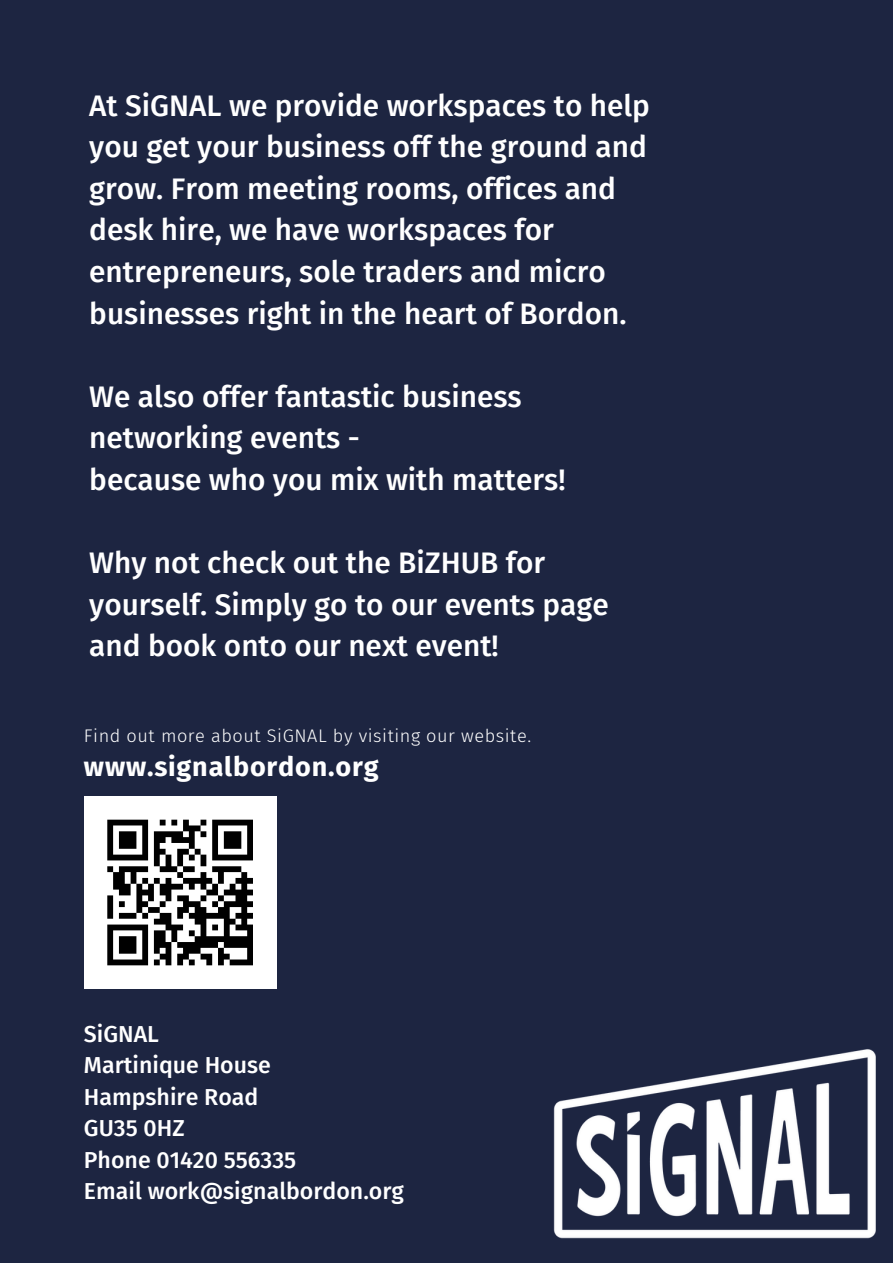
<style>
.page{position:relative;width:893px;height:1264px;background:#fff}
.page>*{position:absolute;margin:0;border:0;box-sizing:border-box;transform-origin:0 0}
.t1{font:500 29.7px/41.5px "Fira Sans";color:#fff}
.t2{font:700 27px "Fira Sans";letter-spacing:.03em;color:#fff}
.t3{font:500 23.1px "Fira Sans";color:#fff}
.t4{font:300 18.15px "Fira Sans";letter-spacing:.03em;color:#fff}
</style>
<div class="page">
<div style="left:0;top:0;width:892px;height:1262px;background:#1d2541"></div>
<img style="left:553px;top:1049px;width:323px;height:190px">
<div style="left:84px;top:796px;width:192px;height:192px;background:#fff"></div>
<div style="left:107px;top:819px;width:41px;height:6px;background:#000"></div>
<svg style="left:160px;top:819px;width:5px;height:6px"></svg>
<svg style="left:171px;top:819px;width:6px;height:6px"></svg>
<svg style="left:183px;top:819px;width:6px;height:6px"></svg>
<svg style="left:200px;top:819px;width:6px;height:6px"></svg>
<div style="left:212px;top:819px;width:41px;height:6px;background:#000"></div>
<div style="left:183px;top:825px;width:17px;height:6px;background:#000"></div>
<div style="left:119px;top:831px;width:17px;height:6px;background:#000"></div>
<div style="left:154px;top:831px;width:29px;height:6px;background:#000"></div>
<svg style="left:189px;top:831px;width:17px;height:6px"></svg>
<div style="left:224px;top:831px;width:17px;height:6px;background:#000"></div>
<div style="left:119px;top:837px;width:17px;height:6px;background:#000"></div>
<div style="left:154px;top:837px;width:11px;height:6px;background:#000"></div>
<div style="left:171px;top:837px;width:24px;height:6px;background:#000"></div>
<div style="left:224px;top:837px;width:17px;height:6px;background:#000"></div>
<div style="left:119px;top:843px;width:17px;height:5px;background:#000"></div>
<svg style="left:154px;top:843px;width:6px;height:5px"></svg>
<div style="left:224px;top:843px;width:17px;height:5px;background:#000"></div>
<svg style="left:107px;top:825px;width:6px;height:29px"></svg>
<svg style="left:142px;top:825px;width:6px;height:29px"></svg>
<div style="left:154px;top:848px;width:11px;height:6px;background:#000"></div>
<div style="left:177px;top:848px;width:12px;height:6px;background:#000"></div>
<svg style="left:212px;top:825px;width:6px;height:29px"></svg>
<svg style="left:247px;top:825px;width:6px;height:29px"></svg>
<div style="left:107px;top:854px;width:41px;height:6px;background:#000"></div>
<div style="left:212px;top:854px;width:41px;height:6px;background:#000"></div>
<svg style="left:154px;top:854px;width:17px;height:12px"></svg>
<svg style="left:177px;top:854px;width:6px;height:12px"></svg>
<svg style="left:189px;top:843px;width:17px;height:23px"></svg>
<svg style="left:107px;top:866px;width:6px;height:6px"></svg>
<div style="left:119px;top:866px;width:29px;height:6px;background:#000"></div>
<div style="left:160px;top:866px;width:17px;height:6px;background:#000"></div>
<div style="left:183px;top:866px;width:12px;height:6px;background:#000"></div>
<div style="left:212px;top:866px;width:29px;height:6px;background:#000"></div>
<div style="left:113px;top:872px;width:12px;height:6px;background:#000"></div>
<svg style="left:177px;top:872px;width:6px;height:6px"></svg>
<div style="left:113px;top:878px;width:12px;height:5px;background:#000"></div>
<div style="left:183px;top:878px;width:29px;height:5px;background:#000"></div>
<div style="left:235px;top:878px;width:18px;height:5px;background:#000"></div>
<div style="left:113px;top:883px;width:18px;height:6px;background:#000"></div>
<svg style="left:131px;top:872px;width:40px;height:17px"></svg>
<div style="left:160px;top:883px;width:23px;height:6px;background:#000"></div>
<svg style="left:189px;top:872px;width:17px;height:17px"></svg>
<svg style="left:212px;top:872px;width:12px;height:17px"></svg>
<svg style="left:230px;top:883px;width:5px;height:6px"></svg>
<svg style="left:241px;top:872px;width:6px;height:17px"></svg>
<div style="left:119px;top:889px;width:12px;height:6px;background:#000"></div>
<div style="left:136px;top:889px;width:18px;height:6px;background:#000"></div>
<div style="left:160px;top:889px;width:11px;height:6px;background:#000"></div>
<div style="left:206px;top:889px;width:12px;height:6px;background:#000"></div>
<div style="left:224px;top:889px;width:29px;height:6px;background:#000"></div>
<svg style="left:136px;top:895px;width:6px;height:6px"></svg>
<svg style="left:148px;top:895px;width:6px;height:6px"></svg>
<div style="left:177px;top:895px;width:12px;height:6px;background:#000"></div>
<svg style="left:200px;top:895px;width:6px;height:6px"></svg>
<div style="left:235px;top:895px;width:12px;height:6px;background:#000"></div>
<svg style="left:119px;top:901px;width:6px;height:6px"></svg>
<div style="left:136px;top:901px;width:12px;height:6px;background:#000"></div>
<svg style="left:160px;top:895px;width:11px;height:12px"></svg>
<div style="left:183px;top:901px;width:17px;height:6px;background:#000"></div>
<svg style="left:212px;top:895px;width:12px;height:12px"></svg>
<div style="left:224px;top:901px;width:29px;height:6px;background:#000"></div>
<div style="left:148px;top:907px;width:12px;height:5px;background:#000"></div>
<div style="left:177px;top:907px;width:12px;height:5px;background:#000"></div>
<div style="left:195px;top:907px;width:11px;height:5px;background:#000"></div>
<div style="left:218px;top:907px;width:12px;height:5px;background:#000"></div>
<svg style="left:241px;top:907px;width:6px;height:5px"></svg>
<svg style="left:107px;top:895px;width:6px;height:23px"></svg>
<div style="left:119px;top:912px;width:17px;height:6px;background:#000"></div>
<svg style="left:136px;top:907px;width:12px;height:11px"></svg>
<div style="left:160px;top:912px;width:11px;height:6px;background:#000"></div>
<svg style="left:177px;top:912px;width:6px;height:6px"></svg>
<div style="left:189px;top:912px;width:41px;height:6px;background:#000"></div>
<div style="left:235px;top:912px;width:18px;height:6px;background:#000"></div>
<div style="left:154px;top:918px;width:17px;height:6px;background:#000"></div>
<div style="left:195px;top:918px;width:11px;height:6px;background:#000"></div>
<div style="left:224px;top:918px;width:11px;height:6px;background:#000"></div>
<svg style="left:241px;top:918px;width:6px;height:6px"></svg>
<div style="left:107px;top:924px;width:41px;height:6px;background:#000"></div>
<div style="left:165px;top:924px;width:18px;height:6px;background:#000"></div>
<svg style="left:212px;top:924px;width:6px;height:6px"></svg>
<div style="left:235px;top:924px;width:18px;height:6px;background:#000"></div>
<svg style="left:189px;top:924px;width:17px;height:12px"></svg>
<svg style="left:224px;top:924px;width:6px;height:12px"></svg>
<svg style="left:247px;top:930px;width:6px;height:6px"></svg>
<div style="left:119px;top:936px;width:17px;height:6px;background:#000"></div>
<div style="left:195px;top:936px;width:58px;height:6px;background:#000"></div>
<div style="left:119px;top:942px;width:17px;height:5px;background:#000"></div>
<div style="left:177px;top:942px;width:41px;height:5px;background:#000"></div>
<div style="left:224px;top:942px;width:29px;height:5px;background:#000"></div>
<div style="left:119px;top:947px;width:17px;height:6px;background:#000"></div>
<svg style="left:154px;top:930px;width:23px;height:23px"></svg>
<div style="left:183px;top:947px;width:17px;height:6px;background:#000"></div>
<svg style="left:218px;top:947px;width:6px;height:6px"></svg>
<svg style="left:107px;top:930px;width:6px;height:29px"></svg>
<svg style="left:142px;top:930px;width:6px;height:29px"></svg>
<div style="left:160px;top:953px;width:11px;height:6px;background:#000"></div>
<div style="left:177px;top:953px;width:12px;height:6px;background:#000"></div>
<div style="left:200px;top:953px;width:12px;height:6px;background:#000"></div>
<div style="left:218px;top:953px;width:12px;height:6px;background:#000"></div>
<svg style="left:247px;top:947px;width:6px;height:12px"></svg>
<div style="left:107px;top:959px;width:41px;height:6px;background:#000"></div>
<svg style="left:154px;top:959px;width:17px;height:6px"></svg>
<svg style="left:177px;top:959px;width:6px;height:6px"></svg>
<svg style="left:189px;top:959px;width:6px;height:6px"></svg>
<svg style="left:206px;top:959px;width:6px;height:6px"></svg>
<svg style="left:218px;top:959px;width:6px;height:6px"></svg>
<div style="left:230px;top:959px;width:23px;height:6px;background:#000"></div>
<p class="t1" style="left:89px;top:85px;width:562px">At SiGNAL we provide workspaces to help you get your business off the ground and grow. From meeting rooms, offices and desk hire, we have workspaces for entrepreneurs, sole traders and micro businesses right in the heart of Bordon.</p>
<p class="t1" style="left:89px;top:376px;width:434px">We also offer fantastic business networking events -</p>
<p class="t1" style="left:89px;top:459px;width:477px">because who you mix with matters!</p>
<p class="t1" style="left:89px;top:542px;width:521px">Why not check out the BiZHUB for yourself. Simply go to our events page and book onto our next event!</p>
<p class="t4" style="left:84px;top:725px;width:448px">Find out more about SiGNAL by visiting our website.</p>
<p class="t2" style="left:84px;top:750px;width:296px">www.signalbordon.org</p>
<p class="t3" style="left:84px;top:1020px;width:76px">SiGNAL</p>
<p class="t3" style="left:84px;top:1051px;width:188px">Martinique House</p>
<p class="t3" style="left:84px;top:1083px;width:176px">Hampshire Road</p>
<p class="t3" style="left:84px;top:1114px;width:102px">GU35 0HZ</p>
<p class="t3" style="left:84px;top:1146px;width:214px">Phone 01420 556335</p>
<p class="t3" style="left:84px;top:1177px;width:321px">Email work@signalbordon.org</p>
</div>
